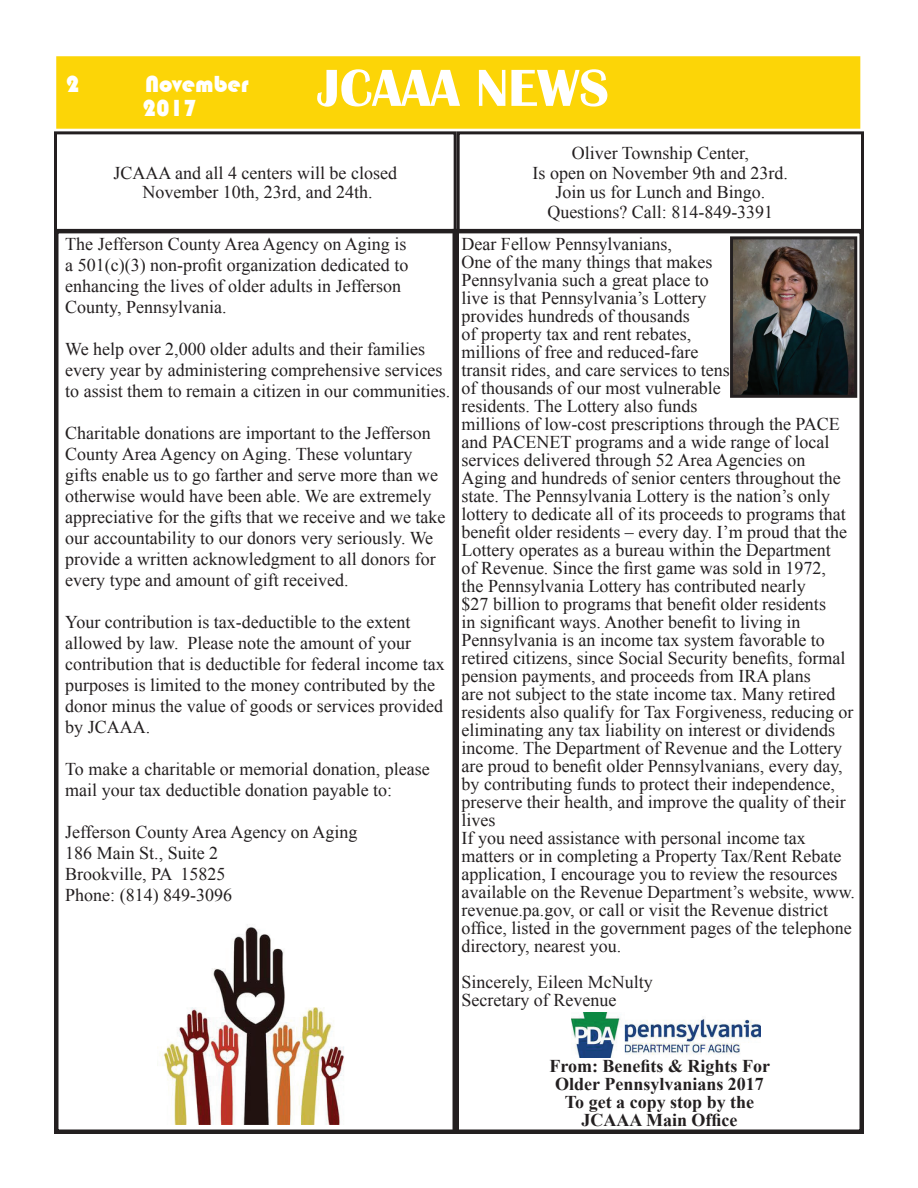
<style>
.page{position:relative;width:918px;height:1188px;background:#fff}
.page>*{position:absolute;margin:0;border:0;box-sizing:border-box;transform-origin:0 0}
.t1{font:700 54px "Britannic";color:#fff}
.t2{font:24px/24px "Bauhaus 93";color:#fff}
.t3{font:18px/18px "Times New Roman";color:#231f20}
.t4{font:700 18px/18px "Times New Roman";color:#231f20;text-align:center}
</style>
<div class="page">
<div style="left:453px;top:229px;width:411px;height:905px;border:4px solid #231f20"></div>
<div style="left:54px;top:229px;width:405px;height:905px;border:4px solid #231f20"></div>
<div style="left:457px;top:131px;width:407px;height:102px;border:3px solid #231f20"></div>
<div style="left:56px;top:56px;width:804px;height:73px;background:#fcd507;border:2px solid #fcd507"></div>
<img style="left:572px;top:1012px;width:189px;height:46px">
<div style="left:54px;top:131px;width:403px;height:102px;border:3px solid #231f20"></div>
<img style="left:161px;top:927px;width:183px;height:198px">
<img style="left:734px;top:240px;width:119px;height:154px">
<div style="left:730px;top:236px;width:127px;height:162px;border:3px solid #231f20"></div>
<h2 class="t2" style="left:66px;top:73px;width:15px">2</h2>
<h2 class="t2" style="left:143px;top:73px;width:108px">November<br>2017</h2>
<h1 class="t1" style="left:317px;top:57px;width:293px">JCAAA NEWS</h1>
<p class="t3" style="left:114px;top:162px;width:285px;line-height:19.5px;text-align:center">JCAAA and all 4 centers will be closed<br>November 10th, 23rd, and 24th.</p>
<p class="t3" style="left:65px;top:233px;width:345px;line-height:21px">The Jefferson County Area Agency on Aging is a 501(c)(3) non-profit organization dedicated to enhancing the lives of older adults in Jefferson County, Pennsylvania.</p>
<p class="t3" style="left:65px;top:338px;width:386px;line-height:21px">We help over 2,000 older adults and their families every year by administering comprehensive services to assist them to remain a citizen in our communities.</p>
<p class="t3" style="left:65px;top:422px;width:382px;line-height:21px">Charitable donations are important to the Jefferson County Area Agency on Aging. These voluntary gifts enable us to go farther and serve more than we otherwise would have been able. We are extremely appreciative for the gifts that we receive and we take our accountability to our donors very seriously. We provide a written acknowledgment to all donors for every type and amount of gift received.</p>
<p class="t3" style="left:65px;top:611px;width:381px;line-height:21px">Your contribution is tax-deductible to the extent allowed by law. Please note the amount of your contribution that is deductible for federal income tax purposes is limited to the money contributed by the donor minus the value of goods or services provided by JCAAA.</p>
<p class="t3" style="left:65px;top:758px;width:366px;line-height:21px">To make a charitable or memorial donation, please mail your tax deductible donation payable to:</p>
<p class="t3" style="left:65px;top:821px;width:294px;line-height:21px">Jefferson County Area Agency on Aging<br>186 Main St., Suite 2<br>Brookville, PA 15825<br>Phone: (814) 849-3096</p>
<p class="t3" style="left:533px;top:143px;width:257px;line-height:19.5px;text-align:center">Oliver Township Center,<br>Is open on November 9th and 23rd.<br>Join us for Lunch and Bingo.<br>Questions? Call: 814-849-3391</p>
<p class="t3" style="left:462px;top:235px;width:395px">Dear Fellow Pennsylvanians,<br>One of the many things that makes<br>Pennsylvania such a great place to<br>live is that Pennsylvania’s Lottery<br>provides hundreds of thousands<br>of property tax and rent rebates,<br>millions of free and reduced-fare<br>transit rides, and care services to tens<br>of thousands of our most vulnerable<br>residents. The Lottery also funds<br>millions of low-cost prescriptions through the PACE and PACENET programs and a wide range of local services delivered through 52 Area Agencies on<br>Aging and hundreds of senior centers throughout the state. The Pennsylvania Lottery is the nation’s only lottery to dedicate all of its proceeds to programs that benefit older residents – every day. I’m proud that the Lottery operates as a bureau within the Department<br>of Revenue. Since the first game was sold in 1972,<br>the Pennsylvania Lottery has contributed nearly<br>$27 billion to programs that benefit older residents<br>in significant ways. Another benefit to living in Pennsylvania is an income tax system favorable to retired citizens, since Social Security benefits, formal pension payments, and proceeds from IRA plans<br>are not subject to the state income tax. Many retired residents also qualify for Tax Forgiveness, reducing or eliminating any tax liability on interest or dividends income. The Department of Revenue and the Lottery are proud to benefit older Pennsylvanians, every day, by contributing funds to protect their independence, preserve their health, and improve the quality of their lives<br>If you need assistance with personal income tax matters or in completing a Property Tax/Rent Rebate application, I encourage you to review the resources available on the Revenue Department’s website, www. revenue.pa.gov, or call or visit the Revenue district office, listed in the government pages of the telephone directory, nearest you.</p>
<p class="t3" style="left:462px;top:973px;width:193px">Sincerely, Eileen McNulty<br>Secretary of Revenue</p>
<p class="t4" style="left:549px;top:1057px;width:222px">From: Benefits &amp; Rights For<br>Older Pennsylvanians 2017<br>To get a copy stop by the<br>JCAAA Main Office</p>
</div>
